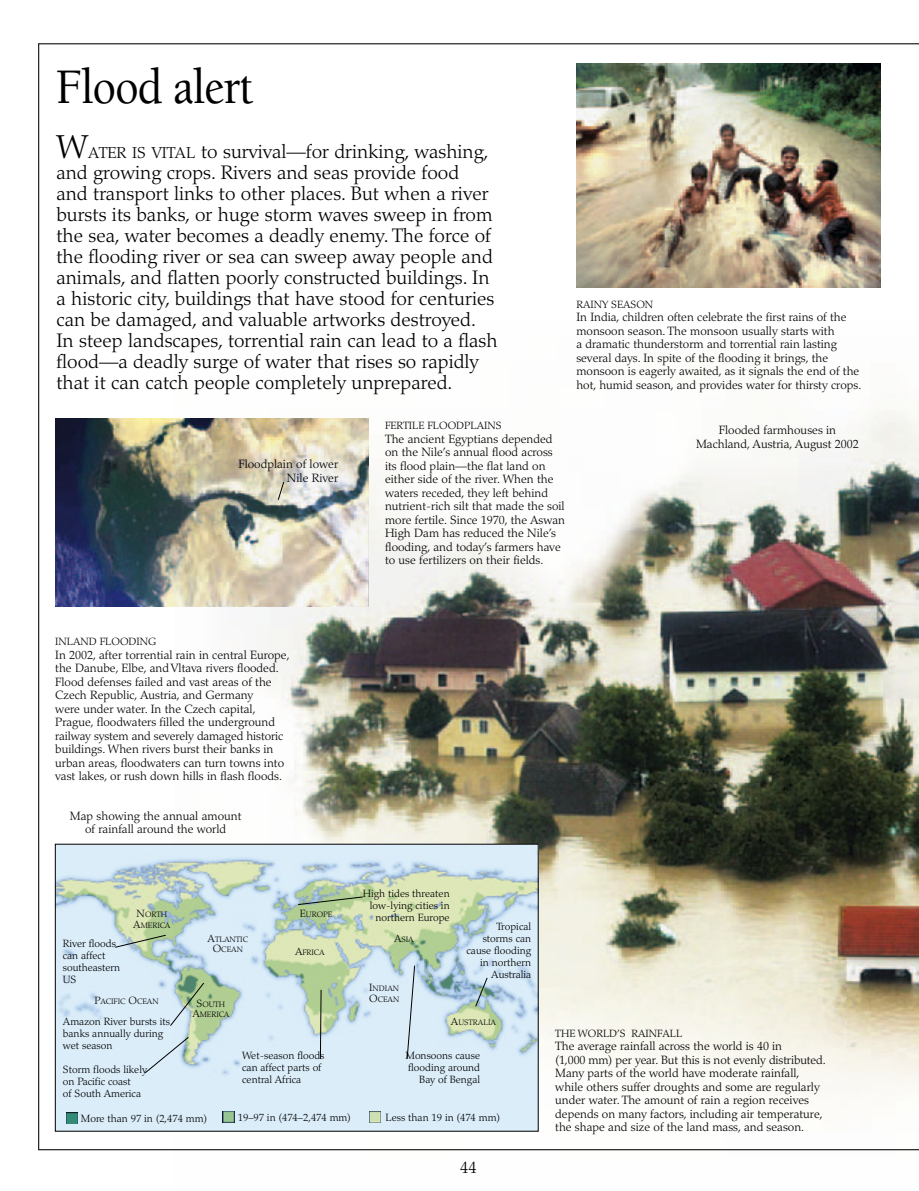
<style>
.page{position:relative;width:919px;height:1191px;background:#fff}
.page>*{position:absolute;margin:0;border:0;box-sizing:border-box;transform-origin:0 0}
.t1{font:500 51px "Berkeley";letter-spacing:-.025em;color:#000;scale:.9 1}
.t2{font:300 19.5px/21px "Palatino";color:#000}
.t3{font:300 16.5px "Palatino";color:#000}
.t4{font:300 12px/13.5px "Palatino";color:#000}
.t5{font:300 10.5px/12px "Palatino";color:#000}
.t6{font:300 7.8px/10.5px "Palatino";color:#000;text-align:center}
.s1{font-size:33px}
.s2{font-size:15.75px}
.s3{font-size:10.5px}
</style>
<div class="page">
<img style="left:174px;top:410px;width:744px;height:741px">
<hr style="left:38px;top:44px;width:1px;height:1105px;background:#000">
<hr style="left:38px;top:43px;width:880px;height:1px;background:#000">
<hr style="left:38px;top:1149px;width:880px;height:1px;background:#000">
<img style="left:57px;top:846px;width:479px;height:283px">
<svg style="left:66px;top:1112px;width:12px;height:11px"></svg>
<svg style="left:223px;top:1111px;width:11px;height:11px"></svg>
<svg style="left:369px;top:1111px;width:12px;height:11px"></svg>
<img style="left:55px;top:419px;width:313px;height:187px">
<img style="left:576px;top:64px;width:304px;height:223px">
<svg style="left:115px;top:934px;width:51px;height:13px"></svg>
<svg style="left:475px;top:977px;width:12px;height:30px"></svg>
<svg style="left:320px;top:989px;width:1px;height:70px"></svg>
<svg style="left:297px;top:896px;width:66px;height:9px"></svg>
<svg style="left:170px;top:982px;width:34px;height:44px"></svg>
<svg style="left:144px;top:1036px;width:45px;height:37px;background:#cde0e9"></svg>
<svg style="left:406px;top:965px;width:9px;height:94px"></svg>
<svg style="left:278px;top:481px;width:6px;height:19px"></svg>
<h1 class="t1" style="left:56px;top:60px;width:221px">Flood alert</h1>
<p class="t2" style="left:56px;top:141px;width:443px"><span class="s1">W</span><span class="s2">ater is vital</span> to survival—for drinking, washing, and growing crops. Rivers and seas provide food<br>and transport links to other places. But when a river bursts its banks, or huge storm waves sweep in from the sea, water becomes a deadly enemy. The force of the flooding river or sea can sweep away people and animals, and flatten poorly constructed buildings. In a historic city, buildings that have stood for centuries can be damaged, and valuable artworks destroyed.<br>In steep landscapes, torrential rain can lead to a flash flood—a deadly surge of water that rises so rapidly that it can catch people completely unprepared.</p>
<p class="t4" style="left:238px;top:457px;width:101px;text-align:right">Floodplain of lower<br>Nile River</p>
<p class="t5" style="left:385px;top:420px;width:12px">ferti</p>
<p class="t5" style="left:412px;top:420px;width:91px">le floodplains</p>
<p class="t4" style="left:385px;top:432px;width:181px">The ancient Egyptians depended on the Nile’s annual flood across its flood plain—the flat land on either side of the river. When the waters receded, they left behind nutrient-rich silt that made the soil more fertile. Since 1970, the Aswan High Dam has reduced the Nile’s flooding, and today’s farmers have to use fertilizers on their fields.</p>
<p class="t5" style="left:576px;top:298px;width:76px">rainy season</p>
<p class="t4" style="left:576px;top:310px;width:286px">In India, children often celebrate the first rains of the monsoon season. The monsoon usually starts with<br>a dramatic thunderstorm and torrential rain lasting several days. In spite of the flooding it brings, the monsoon is eagerly awaited, as it signals the end of the hot, humid season, and provides water for thirsty crops.</p>
<p class="t4" style="left:696px;top:423px;width:164px;text-align:center">Flooded farmhouses in<br>Machland, Austria, August 2002</p>
<p class="t5" style="left:55px;top:636px;width:103px">inland flooding</p>
<p class="t4" style="left:55px;top:648px;width:236px">In 2002, after torrential rain in central Europe, the Danube, Elbe, and Vltava rivers flooded.<br>Flood defenses failed and vast areas of the Czech Republic, Austria, and Germany<br>were under water. In the Czech capital, Prague, floodwaters filled the underground railway system and severely damaged historic buildings. When rivers burst their banks in urban areas, floodwaters can turn towns into vast lakes, or rush down hills in flash floods.</p>
<p class="t4" style="left:70px;top:809px;width:173px;text-align:center">Map showing the annual amount of rainfall around the world</p>
<p class="t5" style="left:63px;top:938px;width:59px">River floods can affect southeastern<br>US</p>
<p class="t6" style="left:133px;top:909px;width:39px"><span class="s3">N</span>orth<br><span class="s3">A</span>merica</p>
<p class="t6" style="left:208px;top:934px;width:42px"><span class="s3">A</span>tlantic<br><span class="s3">O</span>cean</p>
<p class="t6" style="left:300px;top:909px;width:34px"><span class="s3">E</span>urope</p>
<p class="t6" style="left:295px;top:947px;width:31px"><span class="s3">A</span>frica</p>
<p class="t6" style="left:94px;top:996px;width:66px"><span class="s3">P</span>acific <span class="s3">O</span>cean</p>
<p class="t6" style="left:192px;top:999px;width:39px"><span class="s3">S</span>outh<br><span class="s3">A</span>merica</p>
<p class="t5" style="left:63px;top:1016px;width:109px">Amazon River bursts its banks annually during wet season</p>
<p class="t5" style="left:63px;top:1063px;width:86px">Storm floods likely on Pacific coast<br>of South America</p>
<p class="t5" style="left:242px;top:1049px;width:84px">Wet-season floods can affect parts of central Africa</p>
<p class="t5" style="left:363px;top:888px;width:88px;text-align:right">High tides threaten low-lying cities in northern Europe</p>
<p class="t6" style="left:394px;top:934px;width:21px"><span class="s3">A</span>sia</p>
<p class="t6" style="left:369px;top:983px;width:32px;text-align:left"><span class="s3">I</span>ndian<br><span class="s3">O</span>cean</p>
<p class="t5" style="left:466px;top:921px;width:66px;text-align:right">Tropical storms can cause flooding in northern<br>Australia</p>
<p class="t6" style="left:451px;top:1017px;width:47px"><span class="s3">A</span>ustralia</p>
<p class="t5" style="left:405px;top:1049px;width:76px;text-align:right">Monsoons cause flooding around<br>Bay of Bengal</p>
<p class="t5" style="left:81px;top:1112px;width:128px">More than 97 in (2,474 mm)</p>
<p class="t5" style="left:238px;top:1112px;width:115px">19–97 in (474–2,474 mm)</p>
<p class="t5" style="left:385px;top:1112px;width:116px">Less than 19 in (474 mm)</p>
<h3 class="t3" style="left:460px;top:1157px;width:18px">44</h3>
<p class="t5" style="left:555px;top:1027px;width:8px">the</p>
<p class="t5" style="left:578px;top:1027px;width:106px">world’s rainfall</p>
<p class="t4" style="left:555px;top:1039px;width:272px">The average rainfall across the world is 40 in<br>(1,000 mm) per year. But this is not evenly distributed.<br>Many parts of the world have moderate rainfall, while others suffer droughts and some are regularly under water. The amount of rain a region receives depends on many factors, including air temperature, the shape and size of the land mass, and season.</p>
</div>
